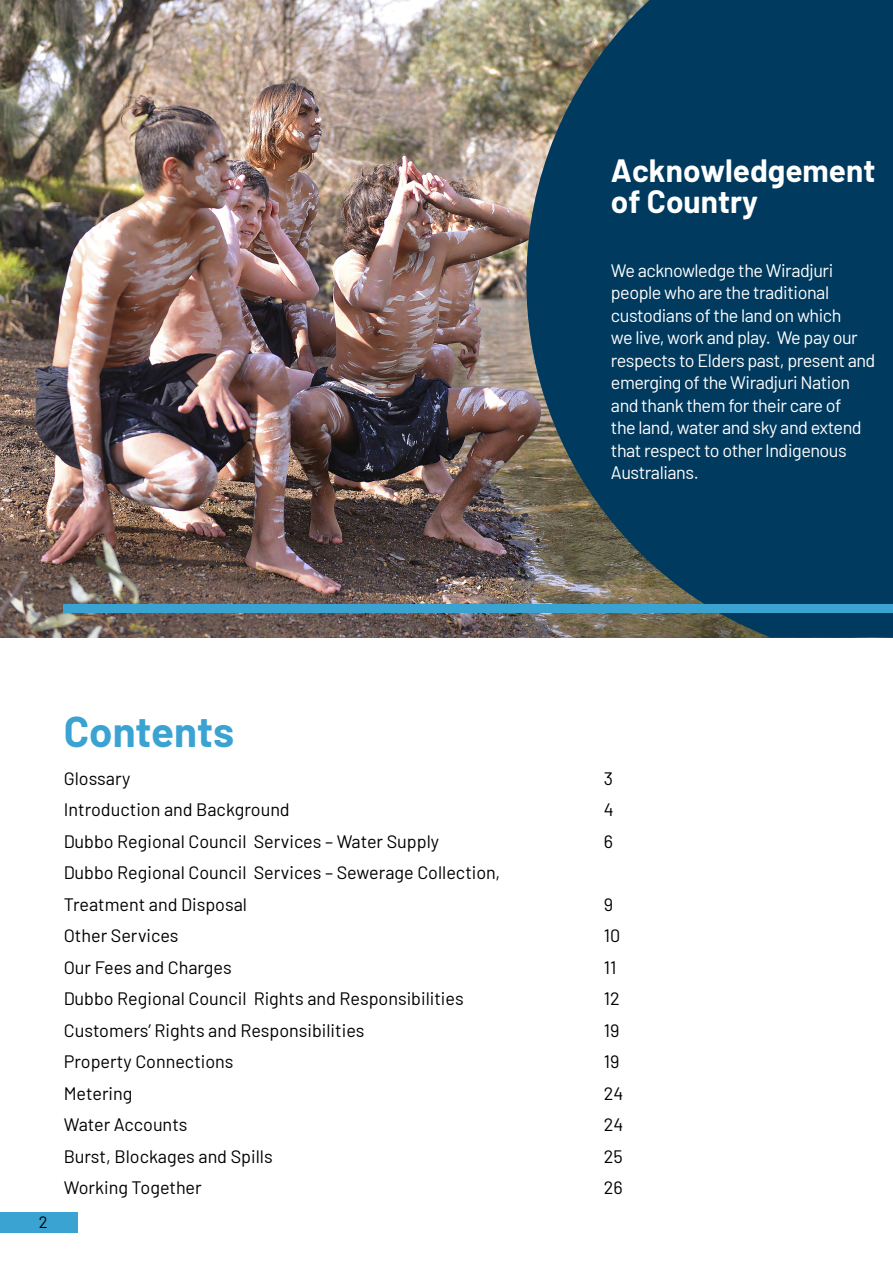
<style>
.page{position:relative;width:893px;height:1263px;background:#fff}
.page>*{position:absolute;margin:0;border:0;box-sizing:border-box;transform-origin:0 0}
.t1{font:700 42px "Barlow";color:#3aa3d2}
.t2{font:700 31.5px/31.5px "Barlow";color:#fff}
.t3{font:18px/31.5px "Barlow";color:#000}
.t4{font:18px/22.5px "Barlow";letter-spacing:-.025em;color:#fff}
.t5{font:16.5px "Barlow";color:#000}
</style>
<div class="page">
<div style="left:0;top:1212px;width:78px;height:20px;background:#3aa3d2"></div>
<img style="left:0;top:0;width:526px;height:638px">
<svg style="left:526px;top:0;width:367px;height:638px;background:#13435f"></svg>
<div style="left:64px;top:604px;width:829px;height:8px;background:#3aa3d2"></div>
<h2 class="t2" style="left:611px;top:152px;width:266px">Acknowledgement of Country</h2>
<p class="t4" style="left:611px;top:257px;width:266px">We acknowledge the Wiradjuri people who are the traditional custodians of the land on which<br>we live, work and play. We pay our respects to Elders past, present and emerging of the Wiradjuri Nation and thank them for their care of<br>the land, water and sky and extend that respect to other Indigenous<br>Australians.</p>
<p class="t5" style="left:39px;top:1210px;width:10px">2</p>
<h1 class="t1" style="left:64px;top:700px;width:172px">Contents</h1>
<p class="t3" style="left:64px;top:761px;width:68px">Glossary</p>
<p class="t3" style="left:604px;top:761px;width:11px">3</p>
<p class="t3" style="left:64px;top:792px;width:227px">Introduction and Background</p>
<p class="t3" style="left:604px;top:792px;width:11px">4</p>
<p class="t3" style="left:64px;top:824px;width:377px">Dubbo Regional Council Services – Water Supply</p>
<p class="t3" style="left:604px;top:824px;width:11px">6</p>
<p class="t3" style="left:64px;top:855px;width:438px">Dubbo Regional Council Services – Sewerage Collection,<br>Treatment and Disposal</p>
<p class="t3" style="left:604px;top:887px;width:11px">9</p>
<p class="t3" style="left:64px;top:918px;width:116px">Other Services</p>
<p class="t3" style="left:604px;top:918px;width:18px">10</p>
<p class="t3" style="left:64px;top:950px;width:169px">Our Fees and Charges</p>
<p class="t3" style="left:604px;top:950px;width:14px">11</p>
<p class="t3" style="left:64px;top:981px;width:401px">Dubbo Regional Council Rights and Responsibilities</p>
<p class="t3" style="left:604px;top:981px;width:17px">12</p>
<p class="t3" style="left:64px;top:1013px;width:302px">Customers’ Rights and Responsibilities</p>
<p class="t3" style="left:604px;top:1013px;width:17px">19</p>
<p class="t3" style="left:64px;top:1044px;width:171px">Property Connections</p>
<p class="t3" style="left:604px;top:1044px;width:17px">19</p>
<p class="t3" style="left:64px;top:1076px;width:70px">Metering</p>
<p class="t3" style="left:604px;top:1076px;width:21px">24</p>
<p class="t3" style="left:64px;top:1107px;width:125px">Water Accounts</p>
<p class="t3" style="left:604px;top:1107px;width:21px">24</p>
<p class="t3" style="left:64px;top:1139px;width:210px">Burst, Blockages and Spills</p>
<p class="t3" style="left:604px;top:1139px;width:20px">25</p>
<p class="t3" style="left:64px;top:1170px;width:139px">Working Together</p>
<p class="t3" style="left:604px;top:1170px;width:20px">26</p>
</div>
